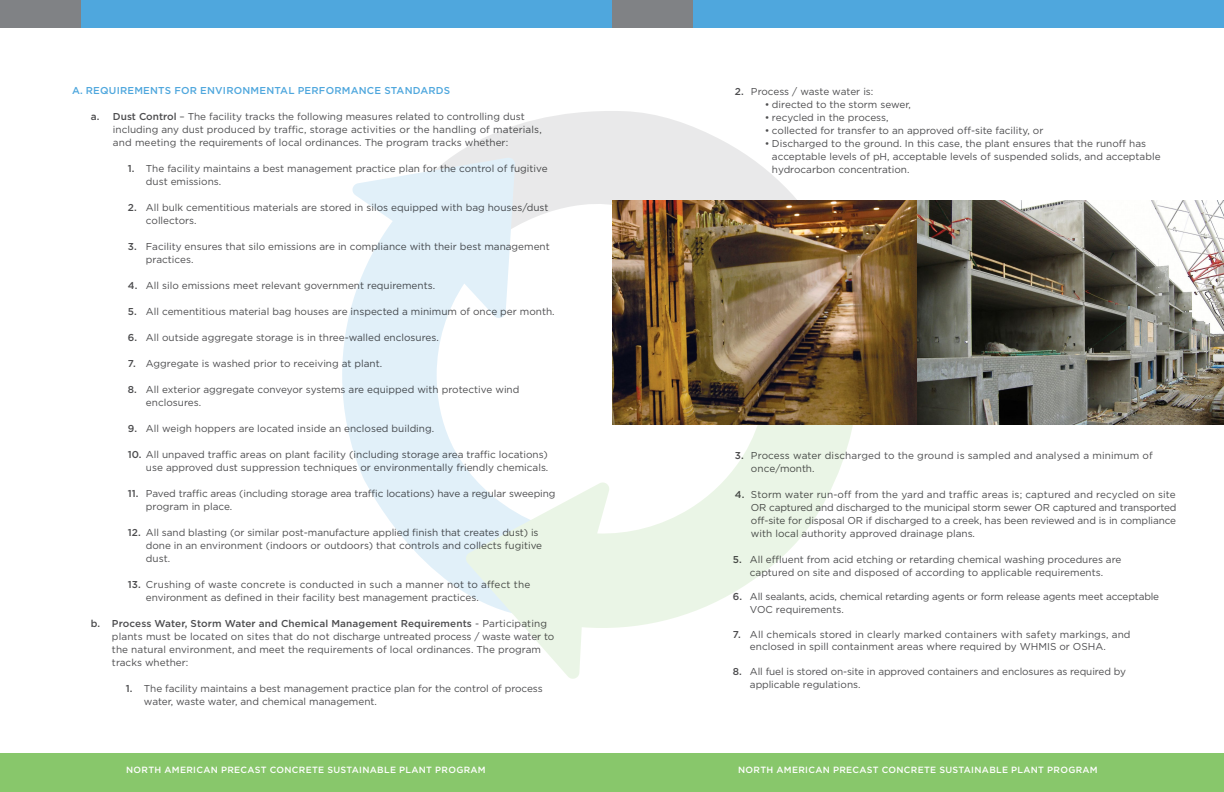
<style>
.page{position:relative;width:1224px;height:792px;background:#fff}
.page>*{position:absolute;margin:0;border:0;box-sizing:border-box;transform-origin:0 0}
.t1{font:10px/13px "Gotham Pro";color:#4d4d4f}
.t2{font:500 10px "Gotham Pro";letter-spacing:.02em;color:#4fa7dd}
.t3{font:500 9px "Gotham Pro";letter-spacing:.035em;color:#fff}
.s1{font-weight:500}
</style>
<div class="page">
<div style="left:0;top:753px;width:612px;height:39px;background:#88c76b"></div>
<div style="left:612px;top:753px;width:612px;height:39px;background:#88c76b"></div>
<div style="left:612px;top:0;width:612px;height:27px;background:#4fa7dd"></div>
<div style="left:0;top:0;width:612px;height:27px;background:#4fa7dd"></div>
<div style="left:612px;top:0;width:81px;height:27px;background:#808285"></div>
<div style="left:0;top:0;width:81px;height:27px;background:#808285"></div>
<svg style="left:452px;top:111px;width:345px;height:106px;fill:#e9e9ea"></svg>
<svg style="left:342px;top:157px;width:194px;height:436px;fill:#e1f0f9"></svg>
<svg style="left:466px;top:329px;width:387px;height:350px"></svg>
<img style="left:612px;top:200px;width:612px;height:225px">
<p class="t2" style="left:72px;top:84px;width:86px">A. REQUI REM ENTS</p>
<p class="t2" style="left:174px;top:84px;width:69px">FOR ENVIRONM</p>
<p class="t2" style="left:259px;top:84px;width:15px">ENTA</p>
<p class="t2" style="left:288px;top:84px;width:63px">L PERFORMANC</p>
<p class="t2" style="left:374px;top:84px;width:25px">E STAN</p>
<p class="t2" style="left:413px;top:84px;width:37px">DARDS</p>
<p class="t1" style="left:113px;top:110px;width:430px;text-indent:-22px"><span class="s1">A. DUST CONTROL</span> – The facility tracks the following measures related to controlling dust including any dust produced by traffic, storage activities or the handling of materials, and meeting the requirements of local ordinances. The program tracks whether:</p>
<p class="t1" style="left:146px;top:162px;width:403px;text-indent:-18px"><span class="s1">1.</span> The facility maintains a best management practice plan for the control of fugitive dust emissions.</p>
<p class="t1" style="left:146px;top:201px;width:404px;text-indent:-18px"><span class="s1">2.</span> All bulk cementitious materials are stored in silos equipped with bag houses/dust collectors.</p>
<p class="t1" style="left:146px;top:240px;width:405px;text-indent:-18px"><span class="s1">3.</span> Facility ensures that silo emissions are in compliance with their best management practices.</p>
<p class="t1" style="left:128px;top:279px;width:309px"><span class="s1">4.</span> All silo emissions meet relevant government requirements.</p>
<p class="t1" style="left:128px;top:305px;width:428px"><span class="s1">5.</span> All cementitious material bag houses are inspected a minimum of once per month.</p>
<p class="t1" style="left:128px;top:331px;width:312px"><span class="s1">6.</span> All outside aggregate storage is in three-walled enclosures.</p>
<p class="t1" style="left:128px;top:357px;width:256px"><span class="s1">7.</span> Aggregate is washed prior to receiving at plant.</p>
<p class="t1" style="left:146px;top:383px;width:375px;text-indent:-18px"><span class="s1">8.</span> All exterior aggregate conveyor systems are equipped with protective wind enclosures.</p>
<p class="t1" style="left:128px;top:422px;width:308px"><span class="s1">9.</span> All weigh hoppers are located inside an enclosed building.</p>
<p class="t1" style="left:128px;top:448px;width:422px;text-align:right"><span class="s1">10.</span> All unpaved traffic areas on plant facility (including storage area traffic locations) use approved dust suppression techniques or environmentally friendly chemicals.</p>
<p class="t1" style="left:146px;top:487px;width:411px;text-indent:-18px"><span class="s1">11.</span> Paved traffic areas (including storage area traffic locations) have a regular sweeping program in place.</p>
<p class="t1" style="left:146px;top:526px;width:398px;text-indent:-18px"><span class="s1">12.</span> All sand blasting (or similar post-manufacture applied finish that creates dust) is done in an environment (indoors or outdoors) that controls and collects fugitive dust.</p>
<p class="t1" style="left:146px;top:578px;width:386px;text-indent:-18px"><span class="s1">13.</span> Crushing of waste concrete is conducted in such a manner not to affect the environment as defined in their facility best management practices.</p>
<p class="t1" style="left:112px;top:617px;width:444px;text-indent:-21px"><span class="s1">B. PROCESS WATER, STORM WATER AND CHEMICAL MANAGEMENT REQUIREMENTS</span> - Participating plants must be located on sites that do not discharge untreated process / waste water to the natural environment, and meet the requirements of local ordinances. The program tracks whether:</p>
<p class="t1" style="left:144px;top:682px;width:400px;text-indent:-18px"><span class="s1">1.</span> The facility maintains a best management practice plan for the control of process water, waste water, and chemical management.</p>
<p class="t1" style="left:735px;top:85px;width:140px"><span class="s1">2.</span> Process / waste water is:</p>
<p class="t1" style="left:765px;top:98px;width:147px">• directed to the storm sewer,</p>
<p class="t1" style="left:765px;top:111px;width:125px">• recycled in the process,</p>
<p class="t1" style="left:765px;top:124px;width:280px">• collected for transfer to an approved off-site facility, or</p>
<p class="t1" style="left:772px;top:137px;width:390px;text-indent:-7px">• Discharged to the ground. In this case, the plant ensures that the runoff has acceptable levels of pH, acceptable levels of suspended solids, and acceptable hydrocarbon concentration.</p>
<p class="t1" style="left:751px;top:449px;width:403px;text-indent:-16px"><span class="s1">3.</span> Process water discharged to the ground is sampled and analysed a minimum of once/month.</p>
<p class="t1" style="left:751px;top:488px;width:427px;text-align:justify;text-indent:-16px"><span class="s1">4.</span> Storm water run-off from the yard and traffic areas is; captured and recycled on site OR captured and discharged to the municipal storm sewer OR captured and transported off-site for disposal OR if discharged to a creek, has been reviewed and is in compliance with local authority approved drainage plans.</p>
<p class="t1" style="left:733px;top:553px;width:390px;line-height:12.6px;text-align:center"><span class="s1">5.</span> All effluent from acid etching or retarding chemical washing procedures are captured on site and disposed of according to applicable requirements.</p>
<p class="t1" style="left:750px;top:591px;width:411px;line-height:12.7px;text-indent:-17px"><span class="s1">6.</span> All sealants, acids, chemical retarding agents or form release agents meet acceptable<br>VOC requirements.</p>
<p class="t1" style="left:750px;top:628px;width:382px;line-height:12.7px;text-indent:-17px"><span class="s1">7.</span> All chemicals stored in clearly marked containers with safety markings, and enclosed in spill containment areas where required by WHMIS or OSHA.</p>
<p class="t1" style="left:750px;top:665px;width:378px;line-height:12.7px;text-indent:-17px"><span class="s1">8.</span> All fuel is stored on-site in approved containers and enclosures as required by applicable regulations.</p>
<p class="t3" style="left:126px;top:764px;width:74px">NORTH AM ERICAN</p>
<p class="t3" style="left:221px;top:764px;width:27px">PRECAST</p>
<p class="t3" style="left:270px;top:764px;width:15px">CONC</p>
<p class="t3" style="left:299px;top:764px;width:49px">RETE SUSTAINA</p>
<p class="t3" style="left:377px;top:764px;width:42px">BLE PLANT</p>
<p class="t3" style="left:435px;top:764px;width:44px">PROGRAM</p>
<p class="t3" style="left:738px;top:764px;width:74px">NORTH AM ERICAN</p>
<p class="t3" style="left:833px;top:764px;width:27px">PRECAST</p>
<p class="t3" style="left:882px;top:764px;width:15px">CONC</p>
<p class="t3" style="left:911px;top:764px;width:49px">RETE SUSTAINA</p>
<p class="t3" style="left:989px;top:764px;width:42px">BLE PLANT</p>
<p class="t3" style="left:1047px;top:764px;width:44px">PROGRAM</p>
</div>
